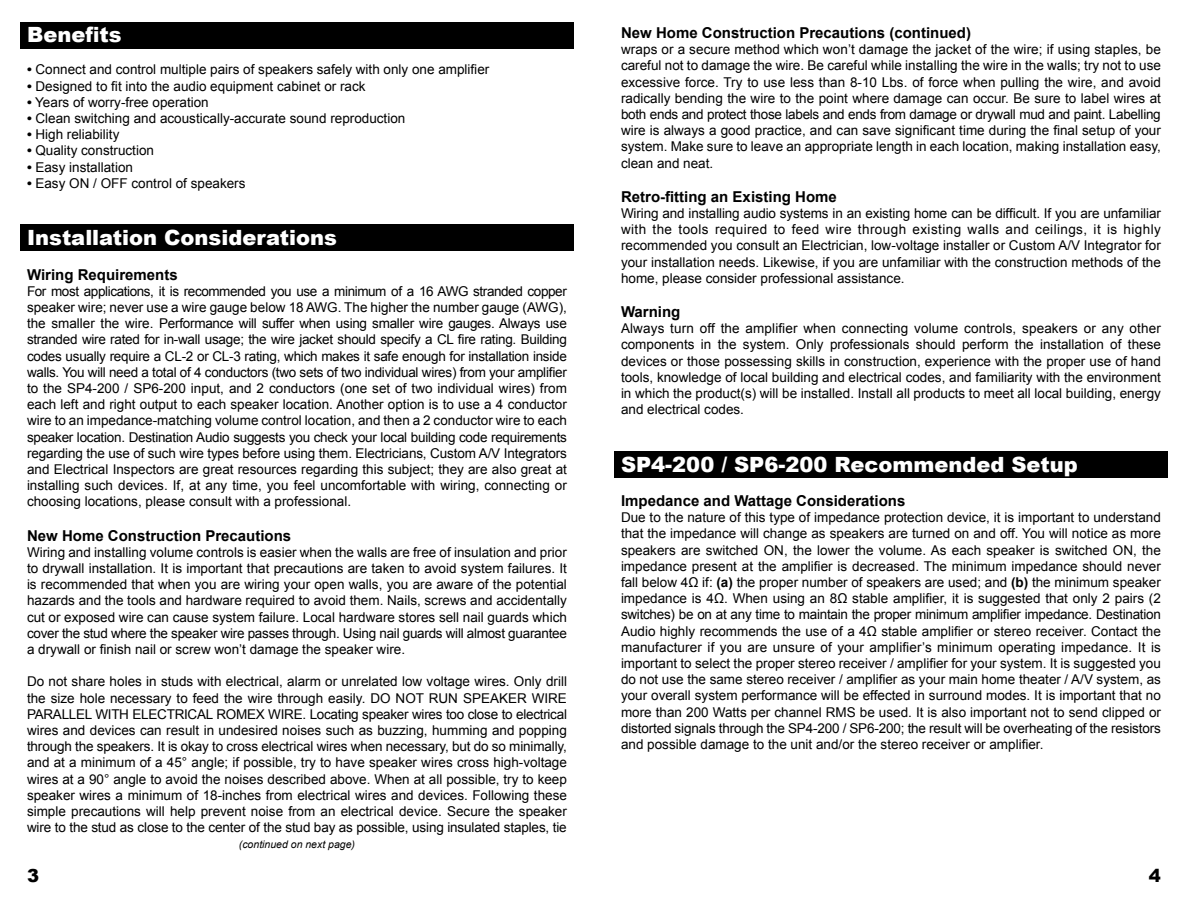
<style>
.page{position:relative;width:1188px;height:918px;background:#fff}
.page>*{position:absolute;margin:0;border:0;box-sizing:border-box;transform-origin:0 0}
.t1{font:900 21px "Arial";color:#fff}
.t2{font:900 18px "Arial";color:#000}
.t3{font:700 15px "Arial";color:#000}
.t4{font:13.5px/16.2px "Arial";color:#000;text-align:justify}
.t5{font:italic 10.5px "Arial";color:#000}
.s1{font-weight:700}
</style>
<div class="page">
<div style="left:21px;top:22px;width:553px;height:27px;background:#000"></div>
<div style="left:21px;top:224px;width:553px;height:27px;background:#000"></div>
<div style="left:614px;top:451px;width:554px;height:27px;background:#000"></div>
<h1 class="t1" style="left:27px;top:19px;width:96px">Benefits</h1>
<p class="t4" style="left:27px;top:62px;width:464px"><span class="s1">•</span> Connect and control multiple pairs of speakers safely with only one amplifier</p>
<p class="t4" style="left:27px;top:78px;width:340px"><span class="s1">•</span> Designed to fit into the audio equipment cabinet or rack</p>
<p class="t4" style="left:27px;top:94px;width:183px"><span class="s1">•</span> Years of worry-free operation</p>
<p class="t4" style="left:27px;top:110px;width:380px"><span class="s1">•</span> Clean switching and acoustically-accurate sound reproduction</p>
<p class="t4" style="left:27px;top:127px;width:94px"><span class="s1">•</span> High reliability</p>
<p class="t4" style="left:27px;top:143px;width:129px"><span class="s1">•</span> Quality construction</p>
<p class="t4" style="left:27px;top:159px;width:108px"><span class="s1">•</span> Easy installation</p>
<p class="t4" style="left:27px;top:175px;width:220px"><span class="s1">•</span> Easy ON / OFF control of speakers</p>
<h1 class="t1" style="left:27px;top:223px;width:311px">Installation Considerations</h1>
<p class="t3" style="left:27px;top:264px;width:152px">Wiring Requirements</p>
<p class="t4" style="left:27px;top:283px;width:542px">For most applications, it is recommended you use a minimum of a 16 AWG stranded copper speaker wire; never use a wire gauge below 18 AWG. The higher the number gauge (AWG), the smaller the wire. Performance will suffer when using smaller wire gauges. Always use stranded wire rated for in-wall usage; the wire jacket should specify a CL fire rating. Building codes usually require a CL-2 or CL-3 rating, which makes it safe enough for installation inside walls. You will need a total of 4 conductors (two sets of two individual wires) from your amplifier to the SP4-200 / SP6-200 input, and 2 conductors (one set of two individual wires) from each left and right output to each speaker location. Another option is to use a 4 conductor wire to an impedance-matching volume control location, and then a 2 conductor wire to each speaker location. Destination Audio suggests you check your local building code requirements regarding the use of such wire types before using them. Electricians, Custom A/V Integrators and Electrical Inspectors are great resources regarding this subject; they are also great at installing such devices. If, at any time, you feel uncomfortable with wiring, connecting or choosing locations, please consult with a professional.</p>
<p class="t3" style="left:27px;top:525px;width:266px">New Home Construction Precautions</p>
<p class="t4" style="left:27px;top:544px;width:541px">Wiring and installing volume controls is easier when the walls are free of insulation and prior to drywall installation. It is important that precautions are taken to avoid system failures. It is recommended that when you are wiring your open walls, you are aware of the potential hazards and the tools and hardware required to avoid them. Nails, screws and accidentally cut or exposed wire can cause system failure. Local hardware stores sell nail guards which cover the stud where the speaker wire passes through. Using nail guards will almost guarantee a drywall or finish nail or screw won’t damage the speaker wire.</p>
<p class="t4" style="left:27px;top:674px;width:542px">Do not share holes in studs with electrical, alarm or unrelated low voltage wires. Only drill the size hole necessary to feed the wire through easily. DO NOT RUN SPEAKER WIRE PARALLEL WITH ELECTRICAL ROMEX WIRE. Locating speaker wires too close to electrical wires and devices can result in undesired noises such as buzzing, humming and popping through the speakers. It is okay to cross electrical wires when necessary, but do so minimally, and at a minimum of a 45° angle; if possible, try to have speaker wires cross high-voltage wires at a 90° angle to avoid the noises described above. When at all possible, try to keep speaker wires a minimum of 18-inches from electrical wires and devices. Following these simple precautions will help prevent noise from an electrical device. Secure the speaker wire to the stud as close to the center of the stud bay as possible, using insulated staples, tie</p>
<p class="t5" style="left:239px;top:838px;width:118px">(continued on next page)</p>
<p class="t3" style="left:621px;top:23px;width:352px">New Home Construction Precautions (continued)</p>
<p class="t4" style="left:621px;top:41px;width:541px">wraps or a secure method which won’t damage the jacket of the wire; if using staples, be careful not to damage the wire. Be careful while installing the wire in the walls; try not to use excessive force. Try to use less than 8-10 Lbs. of force when pulling the wire, and avoid radically bending the wire to the point where damage can occur. Be sure to label wires at both ends and protect those labels and ends from damage or drywall mud and paint. Labelling wire is always a good practice, and can save significant time during the final setup of your system. Make sure to leave an appropriate length in each location, making installation easy, clean and neat.</p>
<p class="t3" style="left:621px;top:187px;width:217px">Retro-fitting an Existing Home</p>
<p class="t4" style="left:621px;top:205px;width:541px">Wiring and installing audio systems in an existing home can be difficult. If you are unfamiliar with the tools required to feed wire through existing walls and ceilings, it is highly recommended you consult an Electrician, low-voltage installer or Custom A/V Integrator for your installation needs. Likewise, if you are unfamiliar with the construction methods of the home, please consider professional assistance.</p>
<p class="t3" style="left:621px;top:302px;width:61px">Warning</p>
<p class="t4" style="left:621px;top:320px;width:541px">Always turn off the amplifier when connecting volume controls, speakers or any other components in the system. Only professionals should perform the installation of these devices or those possessing skills in construction, experience with the proper use of hand tools, knowledge of local building and electrical codes, and familiarity with the environment in which the product(s) will be installed. Install all products to meet all local building, energy and electrical codes.</p>
<h1 class="t1" style="left:621px;top:449px;width:458px">SP4-200 / SP6-200 Recommended Setup</h1>
<p class="t3" style="left:621px;top:491px;width:286px">Impedance and Wattage Considerations</p>
<p class="t4" style="left:621px;top:509px;width:542px">Due to the nature of this type of impedance protection device, it is important to understand that the impedance will change as speakers are turned on and off. You will notice as more speakers are switched ON, the lower the volume. As each speaker is switched ON, the impedance present at the amplifier is decreased. The minimum impedance should never fall below 4Ω if: <span class="s1">(a)</span> the proper number of speakers are used; and <span class="s1">(b)</span> the minimum speaker impedance is 4Ω. When using an 8Ω stable amplifier, it is suggested that only 2 pairs (2 switches) be on at any time to maintain the proper minimum amplifier impedance. Destination Audio highly recommends the use of a 4Ω stable amplifier or stereo receiver. Contact the manufacturer if you are unsure of your amplifier’s minimum operating impedance. It is important to select the proper stereo receiver / amplifier for your system. It is suggested you do not use the same stereo receiver / amplifier as your main home theater / A/V system, as your overall system performance will be effected in surround modes. It is important that no more than 200 Watts per channel RMS be used. It is also important not to send clipped or distorted signals through the SP4-200 / SP6-200; the result will be overheating of the resistors and possible damage to the unit and/or the stereo receiver or amplifier.</p>
<h2 class="t2" style="left:27px;top:863px;width:14px">3</h2>
<h2 class="t2" style="left:1149px;top:863px;width:14px">4</h2>
</div>
